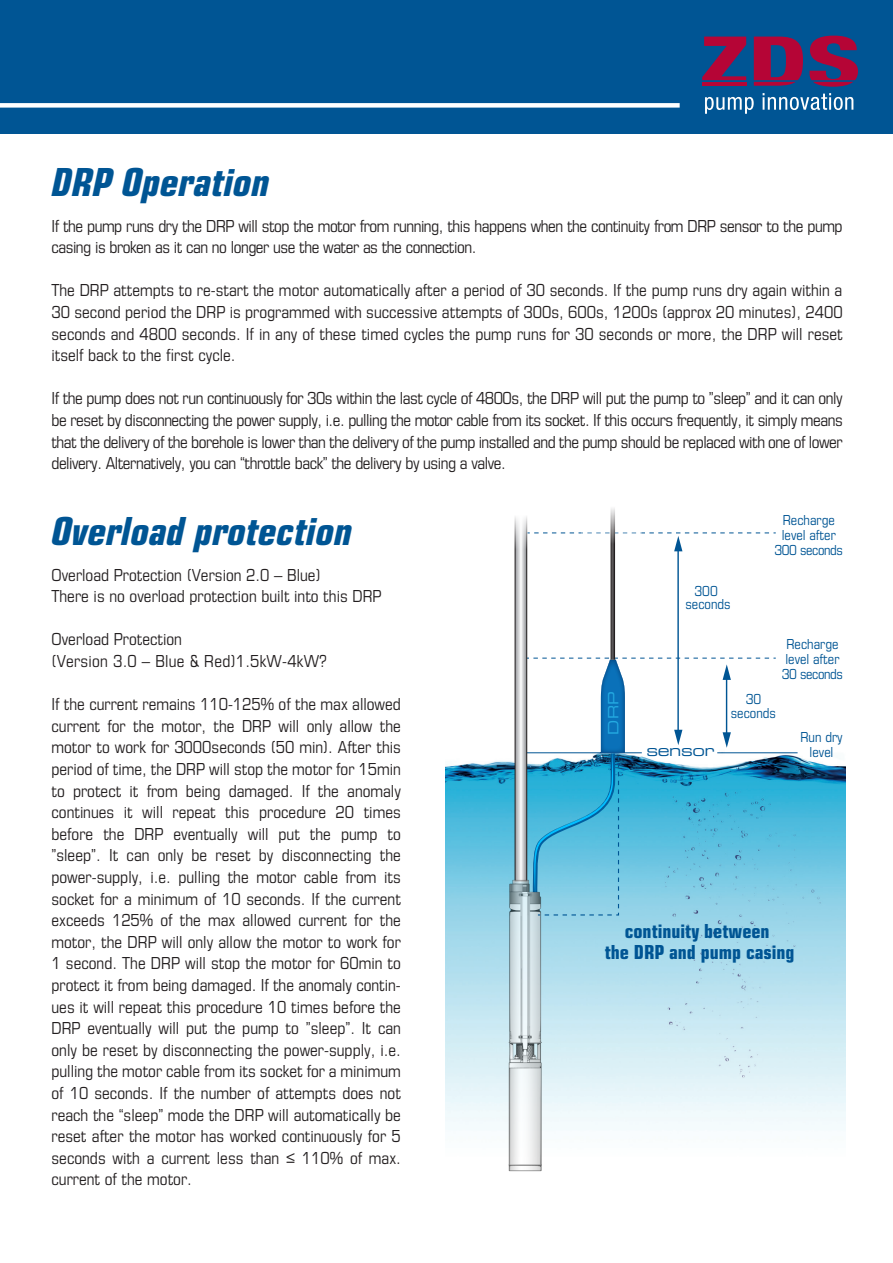
<style>
.page{position:relative;width:893px;height:1263px;background:#fff}
.page>*{position:absolute;margin:0;border:0;box-sizing:border-box;transform-origin:0 0}
.t1{font:italic 800 42px "Eurostile OT Cond";color:#005594}
.t2{font:800 21px/21px "Eurostile OT Cond";color:#005594;text-align:center}
.t3{font:18px/21.6px "Eurostile OT Cond";color:#231f20;text-align:justify}
.t4{font:18px/21.6px "Eurostile OT Cond";letter-spacing:-.025em;color:#231f20}
.t5{font:15.45px "Eurostile LT Std Ex 2";letter-spacing:-.03em;color:#005594}
.t6{font:15px/15px "Eurostile OT Cond";color:#005594;text-align:center}
.t7{font:14.25px "Eurostile LT Std Ex 2";color:#24aae1}
</style>
<div class="page">
<img style="left:446px;top:745px;width:400px;height:385px">
<div style="left:0;top:0;width:893px;height:133px;background:#005594"></div>
<svg style="left:705px;top:97px;width:49px;height:17px"></svg>
<svg style="left:763px;top:93px;width:90px;height:17px"></svg>
<svg style="left:702px;top:37px;width:44px;height:43px"></svg>
<hr style="left:702px;top:82px;width:44px;height:4px;background:#b50536">
<svg style="left:754px;top:37px;width:49px;height:49px"></svg>
<svg style="left:809px;top:36px;width:49px;height:51px"></svg>
<svg style="left:517px;top:549px;width:8px;height:326px"></svg>
<div style="left:515px;top:503px;width:12px;height:378px;border:1px solid #231f20"></div>
<hr style="left:677px;top:548px;width:2px;height:184px;background:#005594">
<svg style="left:514px;top:503px;width:34px;height:46px"></svg>
<div style="left:0;top:103px;width:680px;height:5px;background:#fff"></div>
<img style="left:500px;top:875px;width:50px;height:297px">
<svg style="left:527px;top:658px;width:249px;height:258px"></svg>
<svg style="left:527px;top:533px;width:249px;height:18px"></svg>
<hr style="left:611px;top:494px;width:4px;height:166px;background:#231f20">
<div style="left:582px;top:490px;width:60px;height:53px;background:#fff"></div>
<hr style="left:611px;top:494px;width:3px;height:166px;background:#fff">
<h1 class="t1" style="left:51px;top:159px;width:220px">DRP Operation</h1>
<p class="t4" style="left:51px;top:215px;width:793px">If the pump runs dry the DRP will stop the motor from running, this happens when the continuity from DRP sensor to the pump casing is broken as it can no longer use the water as the connection.</p>
<p class="t3" style="left:51px;top:280px;width:793px">The DRP attempts to re-start the motor automatically after a period of 30 seconds. If the pump runs dry again within a 30 second period the DRP is programmed with successive attempts of 300s, 600s, 1200s (approx 20 minutes), 2400 seconds and 4800 seconds. If in any of these timed cycles the pump runs for 30 seconds or more, the DRP will reset itself back to the first cycle.</p>
<p class="t3" style="left:51px;top:388px;width:793px">If the pump does not run continuously for 30s within the last cycle of 4800s, the DRP will put the pump to ”sleep” and it can only be reset by disconnecting the power supply, i.e. pulling the motor cable from its socket. If this occurs frequently, it simply means that the delivery of the borehole is lower than the delivery of the pump installed and the pump should be replaced with one of lower delivery. Alternatively, you can “throttle back” the delivery by using a valve.</p>
<h1 class="t1" style="left:51px;top:507px;width:302px">Overload protection</h1>
<p class="t3" style="left:51px;top:564px;width:332px">Overload Protection (Version 2.0 – Blue)<br>There is no overload protection built into this DRP</p>
<p class="t3" style="left:51px;top:629px;width:277px">Overload Protection<br>(Version 3.0 – Blue &amp; Red)1.5kW-4kW?</p>
<p class="t3" style="left:51px;top:694px;width:351px">If the current remains 110-125% of the max allowed current for the motor, the DRP will only allow the motor to work for 3000seconds (50 min). After this period of time, the DRP will stop the motor for 15min to protect it from being damaged. If the anomaly continues it will repeat this procedure 20 times before the DRP eventually will put the pump to ”sleep”. It can only be reset by disconnecting the power-supply, i.e. pulling the motor cable from its socket for a minimum of 10 seconds. If the current exceeds 125% of the max allowed current for the motor, the DRP will only allow the motor to work for 1 second. The DRP will stop the motor for 60min to protect it from being damaged. If the anomaly contin&shy;ues it will repeat this procedure 10 times before the DRP eventually will put the pump to ”sleep”. It can only be reset by disconnecting the power-supply, i.e. pulling the motor cable from its socket for a minimum of 10 seconds. If the number of attempts does not reach the “sleep” mode the DRP will automatically be reset after the motor has worked continuously for 5 seconds with a current less than ≤ 110% of max. current of the motor.</p>
<p class="t7" style="left:604px;top:734px;width:44px;rotate:-90deg">DRP</p>
<p class="t6" style="left:685px;top:584px;width:47px;line-height:13.5px">300 seconds</p>
<p class="t6" style="left:774px;top:512px;width:70px">Recharge level after<br>300 seconds</p>
<p class="t6" style="left:782px;top:637px;width:63px">Recharge level after<br>30 seconds</p>
<p class="t5" style="left:647px;top:740px;width:69px">sensor</p>
<p class="t6" style="left:731px;top:693px;width:47px;line-height:13.5px">30 seconds</p>
<p class="t6" style="left:800px;top:730px;width:44px">Run dry level</p>
<p class="t2" style="left:605px;top:921px;width:191px">continuity between<br>the DRP and pump casing</p>
</div>
